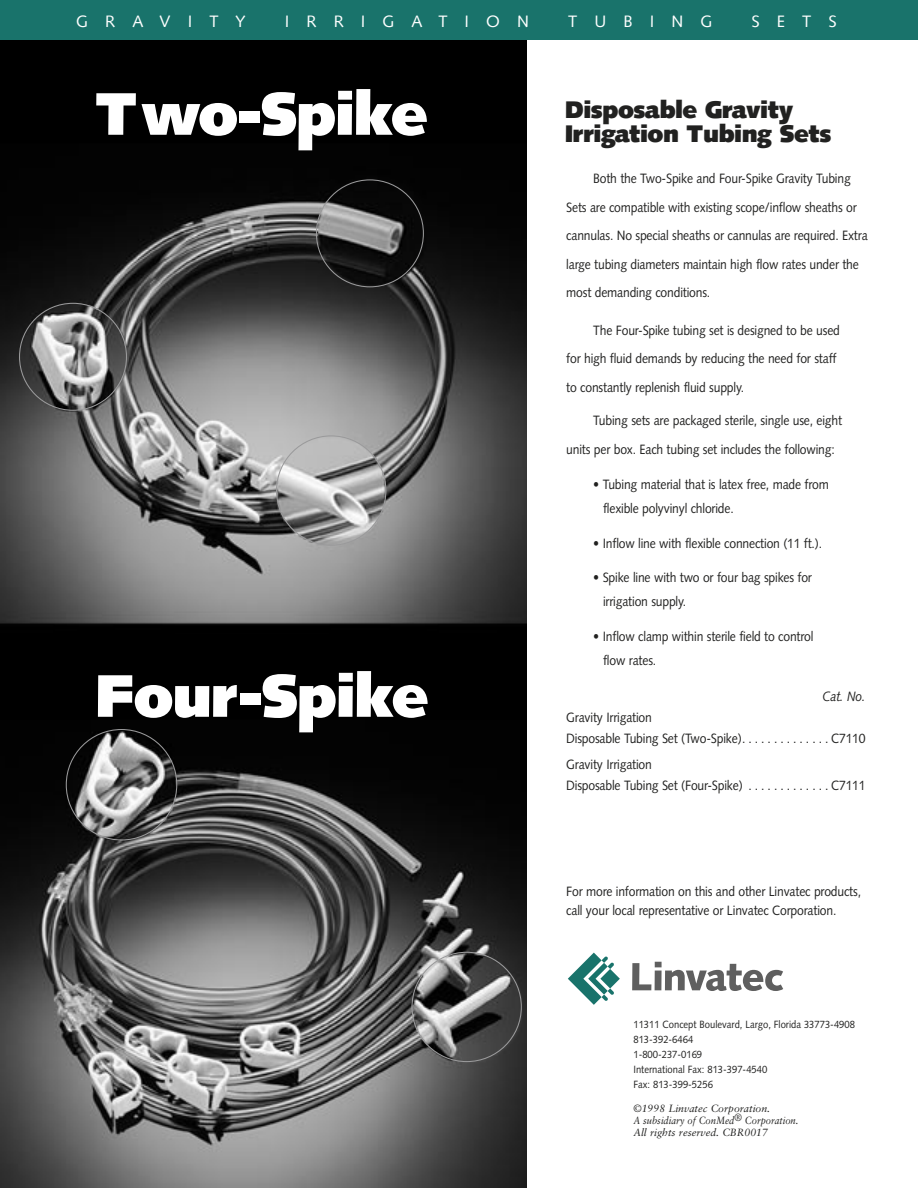
<style>
.page{position:relative;width:918px;height:1188px;background:#fff}
.page>*{position:absolute;margin:0;border:0;box-sizing:border-box;transform-origin:0 0}
.Photo_Headline{font:900 60px "Syntax";letter-spacing:-.03em;color:#fff}
.Front_Headline{font:900 24px/24px "Syntax";letter-spacing:-.02em;color:#212120}
.t1{font:16.5px "Syntax";letter-spacing:1.035em;color:#fff}
.BodyCopy{font:13.5px/28.5px "Syntax";letter-spacing:-.015em;color:#212120;scale:.9 1}
.BodyCopy-2{font:italic 13.5px "Syntax";color:#212120;scale:.9 1}
.t2{font:10.5px/15px "Syntax";color:#212120;scale:.9 1}
.t3{font:italic 10.5px/12px "Sabon";color:#212120}
</style>
<div class="page">
<img style="left:0;top:40px;width:526px;height:1148px">
<svg style="left:632px;top:962px;width:151px;height:29px"></svg>
<svg style="left:568px;top:953px;width:52px;height:52px"></svg>
<div style="left:0;top:0;width:918px;height:40px;background:#19736b"></div>
<p class="t1" style="left:76px;top:11px;width:171px">GRAVITY</p>
<p class="t1" style="left:285px;top:11px;width:246px">IRRIGATION</p>
<p class="t1" style="left:568px;top:11px;width:146px">TUBING</p>
<p class="t1" style="left:752px;top:11px;width:87px">SETS</p>
<p class="Photo_Headline" style="left:96px;top:78px;width:333px">Two-Spike</p>
<p class="Photo_Headline" style="left:95px;top:660px;width:334px">Four-Spike</p>
<p class="Front_Headline" style="left:565px;top:98px;width:268px">Disposable Gravity<br>Irrigation Tubing Sets</p>
<p class="BodyCopy" style="left:566px;top:164px;width:336px;text-indent:27px">Both the Two-Spike and Four-Spike Gravity Tubing Sets are compatible with existing scope/inflow sheaths or cannulas. No special sheaths or cannulas are required. Extra large tubing diameters maintain high flow rates under the most demanding conditions.</p>
<p class="BodyCopy" style="left:566px;top:316px;width:306px;text-indent:27px">The Four-Spike tubing set is designed to be used for high fluid demands by reducing the need for staff to constantly replenish fluid supply.</p>
<p class="BodyCopy" style="left:566px;top:407px;width:308px;text-indent:27px">Tubing sets are packaged sterile, single use, eight units per box. Each tubing set includes the following:</p>
<p class="BodyCopy" style="left:603px;top:472px;width:252px;line-height:24px;text-indent:-10px">• Tubing material that is latex free, made from flexible polyvinyl chloride.</p>
<p class="BodyCopy" style="left:593px;top:529px;width:256px">• Inflow line with flexible connection (11 ft.).</p>
<p class="BodyCopy" style="left:603px;top:566px;width:234px;line-height:24px;text-indent:-10px">• Spike line with two or four bag spikes for irrigation supply.</p>
<p class="BodyCopy" style="left:603px;top:625px;width:235px;line-height:24px;text-indent:-10px">• Inflow clamp within sterile field to control flow rates.</p>
<p class="BodyCopy-2" style="left:823px;top:688px;width:49px">Cat. No.</p>
<p class="BodyCopy" style="left:566px;top:707px;width:334px;line-height:21px">Gravity Irrigation<br>Disposable Tubing Set (Two-Spike). . . . . . . . . . . . . . C7110</p>
<p class="BodyCopy" style="left:566px;top:754px;width:334px;line-height:21px">Gravity Irrigation<br>Disposable Tubing Set (Four-Spike) . . . . . . . . . . . . . C7111</p>
<p class="BodyCopy" style="left:566px;top:881px;width:329px;line-height:19.5px">For more information on this and other Linvatec products, call your local representative or Linvatec Corporation.</p>
<p class="t2" style="left:633px;top:1017px;width:248px">11311 Concept Boulevard, Largo, Florida 33773-4908<br>813-392-6464<br>1-800-237-0169<br>International Fax: 813-397-4540</p>
<p class="t2" style="left:633px;top:1077px;width:90px">Fax: 813-399-5256</p>
<p class="t3" style="left:633px;top:1103px;width:167px">©1998 Linvatec Corporation.<br>A subsidiary of ConMed® Corporation.<br>All rights reserved. CBR0017</p>
</div>
